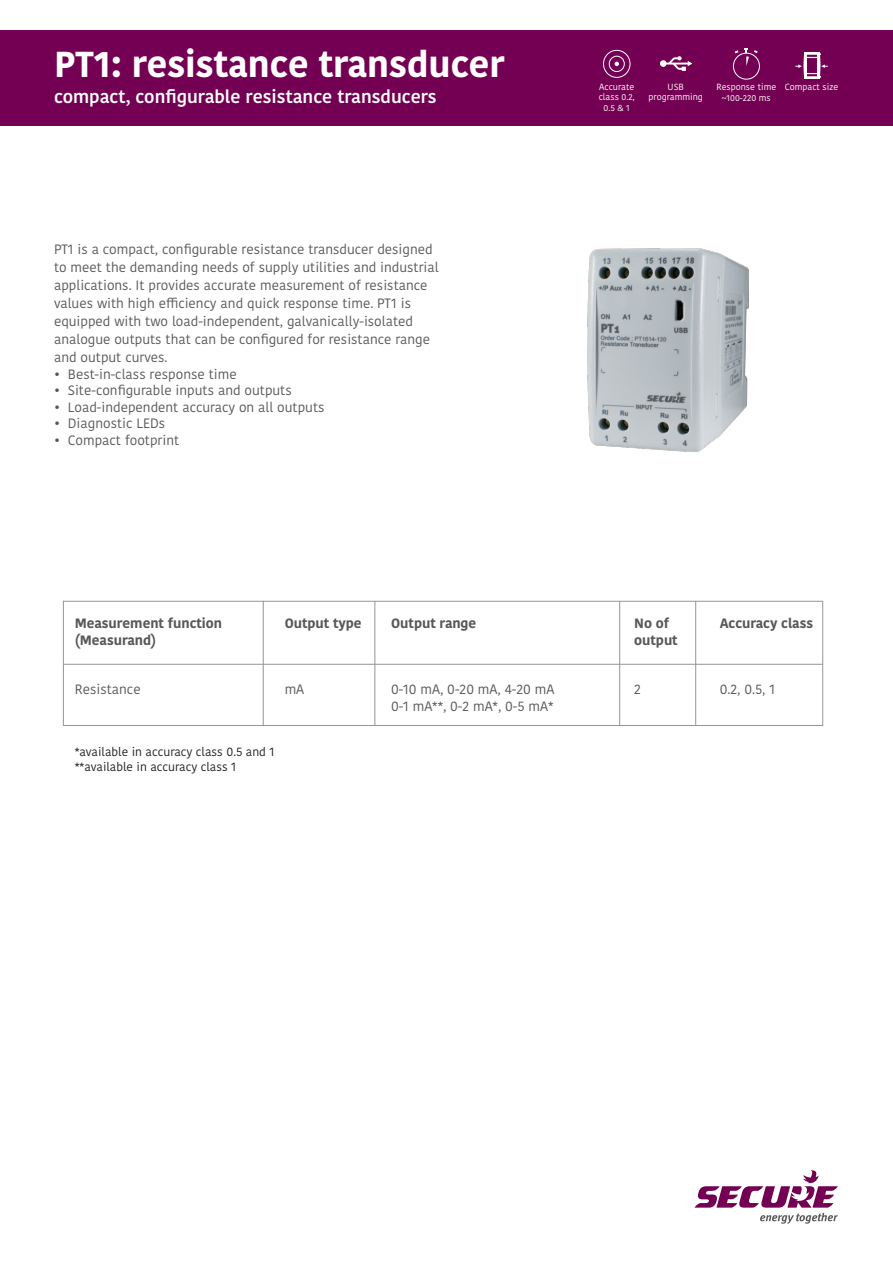
<style>
.page{position:relative;width:893px;height:1263px;background:#fff}
.page>*{position:absolute;margin:0;border:0;box-sizing:border-box;transform-origin:0 0}
.t1{font:700 36px "Kohinoor Devanagari";color:#fff}
.t2{font:600 18px "Kohinoor Devanagari";color:#fff}
.t3{font:13.5px/18px "Kohinoor Devanagari";color:#57585a}
.t4{font:700 13.5px "Kohinoor Devanagari";color:#57585a}
.t5{font:12px "Kohinoor Devanagari";color:#231f20}
.t6{font:9px/10.5px "Kohinoor Devanagari";color:#fff;text-align:center}
</style>
<div class="page">
<div style="left:0;top:31px;width:893px;height:95px;background:#740053"></div>
<img style="left:587px;top:248px;width:161px;height:203px">
<svg style="left:795px;top:53px;width:33px;height:25px"></svg>
<div style="left:733px;top:53px;width:27px;height:27px;border:1px solid #fff;border-radius:50%"></div>
<svg style="left:745px;top:48px;width:13px;height:18px"></svg>
<svg style="left:660px;top:56px;width:32px;height:15px"></svg>
<svg style="left:603px;top:49px;width:28px;height:29px"></svg>
<hr style="left:63px;top:725px;width:760px;height:1px;background:#939598">
<hr style="left:63px;top:664px;width:760px;height:1px;background:#939598">
<hr style="left:63px;top:601px;width:760px;height:1px;background:#939598">
<hr style="left:263px;top:601px;width:1px;height:125px;background:#939598">
<hr style="left:63px;top:601px;width:1px;height:125px;background:#939598">
<hr style="left:374px;top:601px;width:1px;height:125px;background:#939598">
<hr style="left:619px;top:601px;width:1px;height:125px;background:#939598">
<hr style="left:695px;top:601px;width:1px;height:125px;background:#939598">
<hr style="left:822px;top:601px;width:1px;height:125px;background:#939598">
<svg style="left:694px;top:1170px;width:144px;height:54px"></svg>
<p class="t1" style="left:54px;top:33px;width:452px">PT1: resistance transducer</p>
<p class="t2" style="left:54px;top:86px;width:384px">compact, configurable resistance transducers</p>
<p class="t3" style="left:54px;top:240px;width:386px">PT1 is a compact, configurable resistance transducer designed to meet the demanding needs of supply utilities and industrial applications. It provides accurate measurement of resistance values with high efficiency and quick response time. PT1 is equipped with two load-independent, galvanically-isolated analogue outputs that can be configured for resistance range and output curves.</p>
<p class="t3" style="left:54px;top:365px;width:184px">• Best-in-class response time</p>
<p class="t3" style="left:54px;top:381px;width:239px">• Site-configurable inputs and outputs</p>
<p class="t3" style="left:54px;top:398px;width:272px">• Load-independent accuracy on all outputs</p>
<p class="t3" style="left:54px;top:414px;width:113px">• Diagnostic LEDs</p>
<p class="t3" style="left:54px;top:431px;width:127px">• Compact footprint</p>
<p class="t6" style="left:649px;top:82px;width:56px">USB programming</p>
<p class="t6" style="left:599px;top:82px;width:37px">Accurate</p>
<p class="t6" style="left:785px;top:83px;width:55px">Compact size</p>
<p class="t6" style="left:599px;top:93px;width:38px">class 0.2,<br>0.5 &amp; 1</p>
<p class="t6" style="left:716px;top:83px;width:61px">Response time ~100-220 ms</p>
<p class="t4" style="left:75px;top:612px;width:149px">Measurement function</p>
<p class="t4" style="left:285px;top:612px;width:78px">Output type</p>
<p class="t4" style="left:391px;top:612px;width:87px">Output range</p>
<p class="t4" style="left:634px;top:612px;width:36px">No of</p>
<p class="t4" style="left:720px;top:612px;width:95px">Accuracy class</p>
<p class="t4" style="left:75px;top:628px;width:83px">(Measurand)</p>
<p class="t4" style="left:634px;top:628px;width:45px">output</p>
<p class="t3" style="left:75px;top:681px;width:68px">Resistance</p>
<p class="t3" style="left:285px;top:681px;width:21px">mA</p>
<p class="t3" style="left:391px;top:681px;width:165px">0-10 mA, 0-20 mA, 4-20 mA</p>
<p class="t3" style="left:634px;top:681px;width:8px">2</p>
<p class="t3" style="left:720px;top:681px;width:57px">0.2, 0.5, 1</p>
<p class="t3" style="left:391px;top:697px;width:164px">0-1 mA**, 0-2 mA*, 0-5 mA*</p>
<p class="t5" style="left:75px;top:745px;width:201px">*available in accuracy class 0.5 and 1</p>
<p class="t5" style="left:75px;top:759px;width:163px">**available in accuracy class 1</p>
</div>
